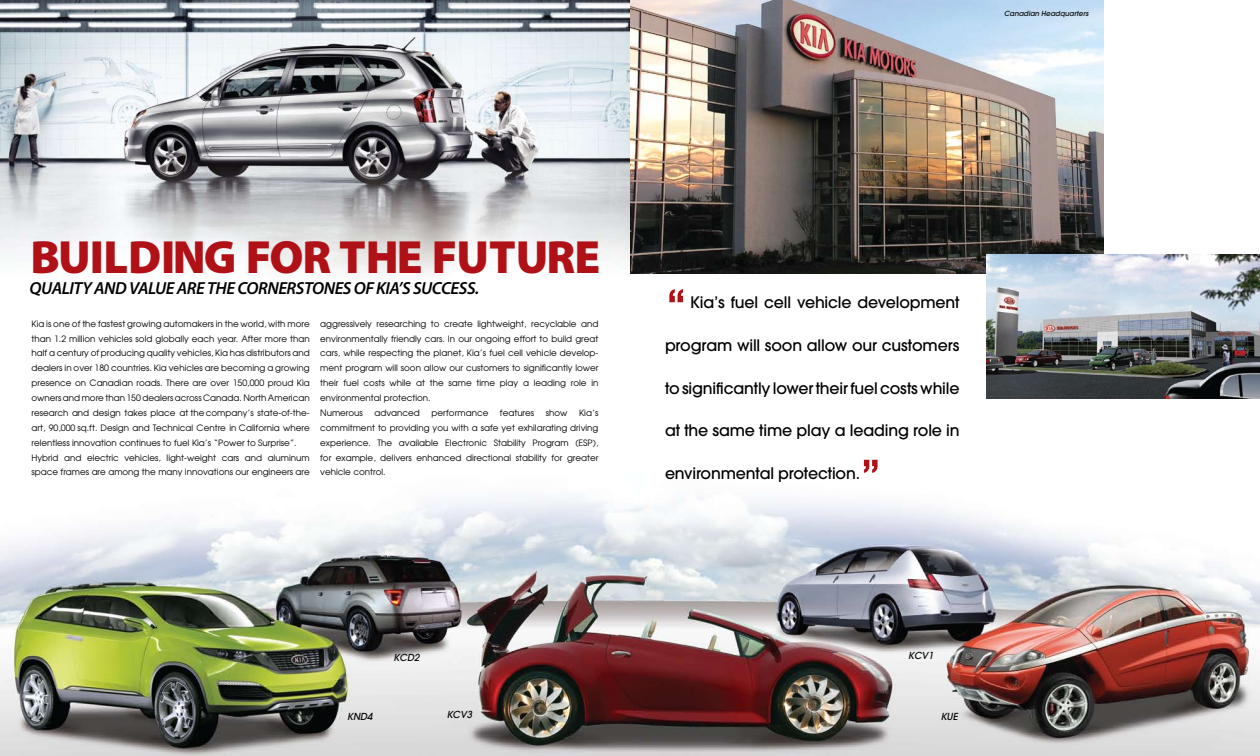
<style>
.page{position:relative;width:1260px;height:756px;background:#fff}
.page>*{position:absolute;margin:0;border:0;box-sizing:border-box;transform-origin:0 0}
.t1{font:500 52.5px "Avant Garde";color:#b01116}
.t2{font:900 46.81px "Myriad Pro";letter-spacing:-.02em;color:#b01116}
.t3{font:italic 600 17.5px "Myriad Pro";letter-spacing:-.025em;color:#000}
.t4{font:500 15.75px "Avant Garde";letter-spacing:-.01em;color:#000}
.t5{font:italic 500 9.62px "Avant Garde";color:#000}
.t6{font:8.75px/14.9px "Avant Garde";color:#000}
.t7{font:italic 500 7px "Avant Garde";color:#000}
</style>
<div class="page">
<img style="left:0;top:0;width:1260px;height:756px">
<img style="left:630px;top:0;width:473px;height:273px">
<img style="left:987px;top:254px;width:273px;height:145px">
<div style="left:0;top:0;width:630px;height:319px;background:#fff"></div>
<img style="left:0;top:0;width:630px;height:272px">
<p class="t7" style="left:1004px;top:9px;width:86px">Canadian Headquarters</p>
<h2 class="t2" style="left:31px;top:226px;width:571px">BUILDING FOR THE FUTURE</h2>
<h3 class="t3" style="left:30px;top:277px;width:451px">QUALITY AND VALUE ARE THE CORNERSTONES OF KIA’S SUCCESS.</h3>
<p class="t6" style="left:32px;top:316px;width:280px">Kia is one of the fastest growing automakers in the world, with more than 1.2 million vehicles sold globally each year. After more than half a century of producing quality vehicles, Kia has distributors and dealers in over 180 countries. Kia vehicles are becoming a growing presence on Canadian roads. There are over 150,000 proud Kia owners and more than 150 dealers across Canada. North American research and design takes place at the company’s state-of-the&shy;art, 90,000 sq.ft. Design and Technical Centre in California where relentless innovation continues to fuel Kia’s “Power to Surprise”.<br>Hybrid and electric vehicles, light-weight cars and aluminum space frames are among the many innovations our engineers are</p>
<p class="t6" style="left:320px;top:316px;width:280px">aggressively researching to create lightweight, recyclable and environmentally friendly cars. In our ongoing effort to build great cars, while respecting the planet, Kia’s fuel cell vehicle develop&shy;ment program will soon allow our customers to significantly lower their fuel costs while at the same time play a leading role in environmental protection.<br>Numerous</p>
<p class="t6" style="left:320px;top:405px;width:280px;text-align:justify;text-indent:259px">Kia’s commitment to providing you with a safe yet exhilarating driving experience. The available Electronic Stability Program (ESP), for example, delivers enhanced directional stability for greater vehicle control.</p>
<p class="t6" style="left:375px;top:405px;width:47px">advanced</p>
<p class="t6" style="left:432px;top:405px;width:58px">performance</p>
<p class="t6" style="left:500px;top:405px;width:36px">features</p>
<p class="t6" style="left:546px;top:405px;width:23px">show</p>
<h1 class="t1" style="left:665px;top:276px;width:24px">“</h1>
<h3 class="t4" style="left:690px;top:292px;width:271px">Kia’s fuel cell vehicle development</h3>
<h3 class="t4" style="left:665px;top:335px;width:296px">program will soon allow our customers</h3>
<h3 class="t4" style="left:665px;top:378px;width:296px">to significantly lower their fuel costs while</h3>
<h3 class="t4" style="left:665px;top:421px;width:296px">at the same time play a leading role in</h3>
<h3 class="t4" style="left:665px;top:464px;width:197px">environmental protection.</h3>
<h1 class="t1" style="left:860px;top:447px;width:24px">”</h1>
<p class="t5" style="left:394px;top:652px;width:27px">KCD2</p>
<p class="t5" style="left:347px;top:711px;width:27px">KND4</p>
<p class="t5" style="left:447px;top:708px;width:27px">KCV3</p>
<p class="t5" style="left:908px;top:649px;width:27px">KCV1</p>
<p class="t5" style="left:941px;top:711px;width:19px">KUE</p>
</div>
